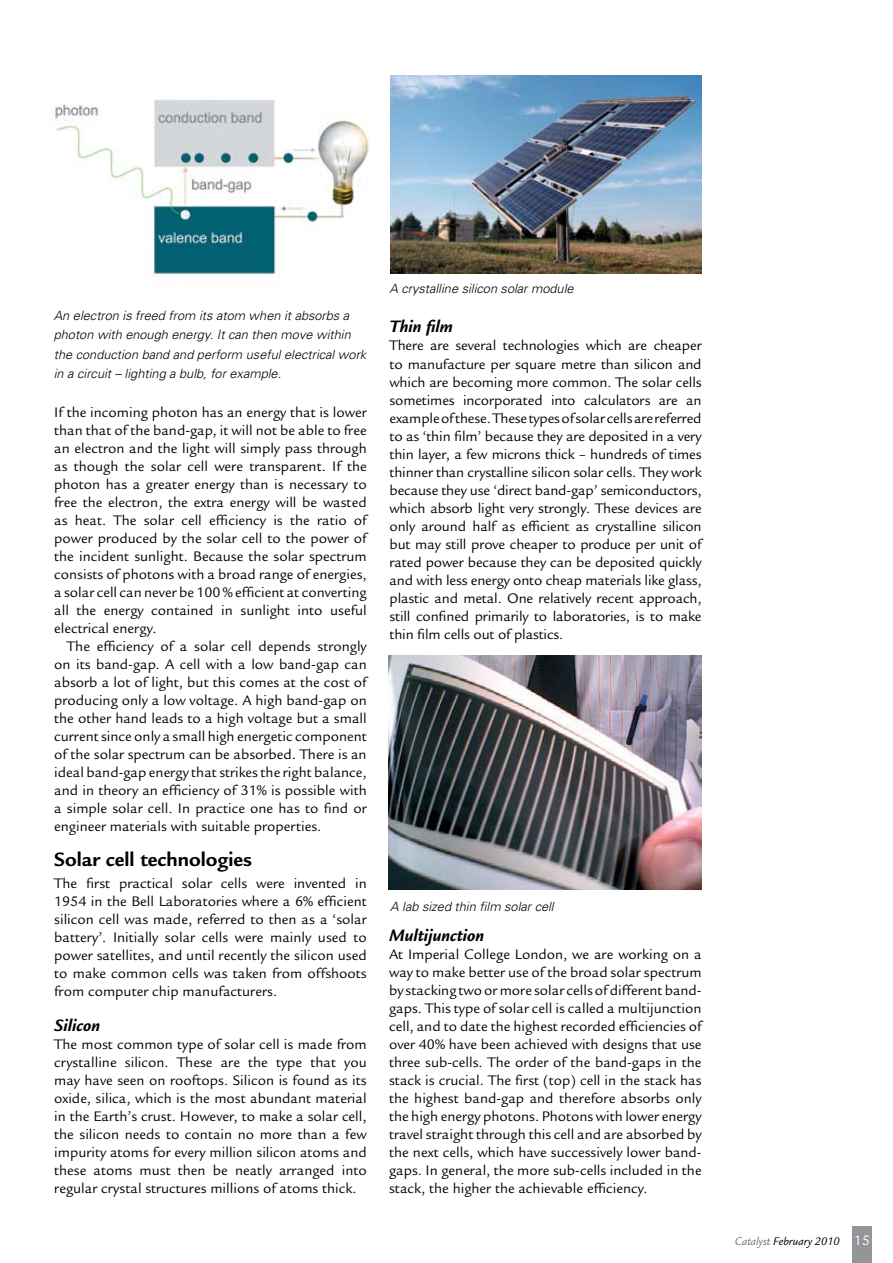
<style>
.page{position:relative;width:893px;height:1263px;background:#fff}
.page>*{position:absolute;margin:0;border:0;box-sizing:border-box;transform-origin:0 0}
.t1{font:700 21px "Legacy Sans";color:#000}
.t2{font:italic 700 18px "Legacy Sans";color:#000}
.t3{font:15px/18px "Legacy Sans";color:#000;text-align:justify}
.t4{font:italic 300 12.75px/19.5px "Univers";color:#000}
.t5{font:italic 12px "Legacy Sans";color:#000}
.s1{color:#6d6f71}
.s2{font-style:normal;font-size:15px;color:#fff}
</style>
<div class="page">
<div style="left:852px;top:1226px;width:20px;height:37px;background:#939598"></div>
<img style="left:50px;top:99px;width:319px;height:177px">
<img style="left:389px;top:655px;width:313px;height:234px">
<img style="left:390px;top:76px;width:312px;height:197px">
<p class="t4" style="left:54px;top:305px;width:314px">An electron is freed from its atom when it absorbs a photon with enough energy. It can then move within the conduction band and perform useful electrical work in a circuit – lighting a bulb, for example.</p>
<p class="t3" style="left:54px;top:403px;width:314px">If the incoming photon has an energy that is lower than that of the band-gap, it will not be able to free an electron and the light will simply pass through as though the solar cell were transparent. If the photon has a greater energy than is necessary to free the electron, the extra energy will be wasted as heat. The solar cell efficiency is the ratio of power produced by the solar cell to the power of the incident sunlight. Because the solar spectrum consists of photons with a broad range of energies, a solar cell can never be 100 % efficient at converting all the energy contained in sunlight into useful electrical energy.</p>
<p class="t3" style="left:54px;top:637px;width:314px;text-indent:13px">The efficiency of a solar cell depends strongly on its band-gap. A cell with a low band-gap can absorb a lot of light, but this comes at the cost of producing only a low voltage. A high band-gap on the other hand leads to a high voltage but a small current since only a small high energetic component of the solar spectrum can be absorbed. There is an ideal band-gap energy that strikes the right balance, and in theory an efficiency of 31% is possible with a simple solar cell. In practice one has to find or engineer materials with suitable properties.</p>
<h1 class="t1" style="left:54px;top:847px;width:199px">Solar cell technologies</h1>
<p class="t3" style="left:54px;top:874px;width:314px">The first practical solar cells were invented in 1954 in the Bell Laboratories where a 6% efficient silicon cell was made, referred to then as a ‘solar battery’. Initially solar cells were mainly used to power satellites, and until recently the silicon used to make common cells was taken from offshoots from computer chip manufacturers.</p>
<p class="t2" style="left:54px;top:1015px;width:48px">Silicon</p>
<p class="t3" style="left:54px;top:1035px;width:314px">The most common type of solar cell is made from crystalline silicon. These are the type that you may have seen on rooftops. Silicon is found as its oxide, silica, which is the most abundant material in the Earth’s crust. However, to make a solar cell, the silicon needs to contain no more than a few impurity atoms for every million silicon atoms and these atoms must then be neatly arranged into regular crystal structures millions of atoms thick.</p>
<p class="t4" style="left:389px;top:279px;width:186px">A crystalline silicon solar module</p>
<p class="t2" style="left:389px;top:316px;width:65px">Thin film</p>
<p class="t3" style="left:389px;top:337px;width:314px">There are several technologies which are cheaper to manufacture per square metre than silicon and which are becoming more common. The solar cells sometimes incorporated into calculators are an example of these. These types of solar cells are referred to as ‘thin film’ because they are deposited in a very thin layer, a few microns thick – hundreds of times thinner than crystalline silicon solar cells. They work because they use ‘direct band-gap’ semiconductors, which absorb light very strongly. These devices are only around half as efficient as crystalline silicon but may still prove cheaper to produce per unit of rated power because they can be deposited quickly and with less energy onto cheap materials like glass, plastic and metal. One relatively recent approach, still confined primarily to laboratories, is to make thin film cells out of plastics.</p>
<p class="t4" style="left:390px;top:896px;width:165px">A lab sized thin film solar cell</p>
<p class="t2" style="left:389px;top:925px;width:97px">Multijunction</p>
<p class="t3" style="left:389px;top:946px;width:314px">At Imperial College London, we are working on a way to make better use of the broad solar spectrum by stacking two or more solar cells of different band&shy;gaps. This type of solar cell is called a multijunction cell, and to date the highest recorded efficiencies of over 40% have been achieved with designs that use three sub-cells. The order of the band-gaps in the stack is crucial. The first (top) cell in the stack has the highest band-gap and therefore absorbs only the high energy photons. Photons with lower energy travel straight through this cell and are absorbed by the next cells, which have successively lower band&shy;gaps. In general, the more sub-cells included in the stack, the higher the achievable efficiency.</p>
<p class="t5" style="left:735px;top:1235px;width:137px"><span class="s1">Catalyst</span> February 2010 <span class="s2">15</span></p>
</div>
